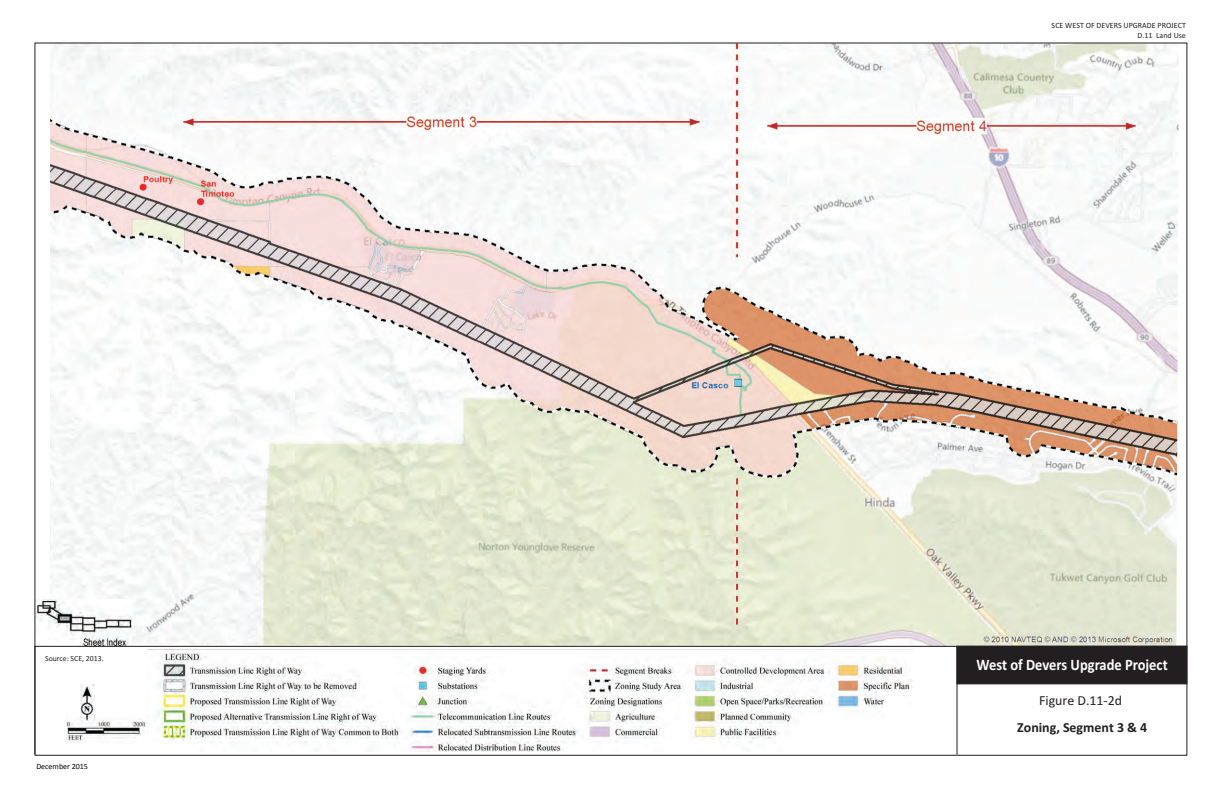
<style>
.page{position:relative;width:1224px;height:792px;background:#fff}
.page>*{position:absolute;margin:0;border:0;box-sizing:border-box;transform-origin:0 0}
.t1{font:700 16px "Calibri";color:#fff;scale:.91 1}
.t2{font:700 13.9px "Calibri";color:#231f20}
.t3{font:13.9px "Calibri";color:#231f20}
.t4{font:8px/9.4px "Calibri";color:#231f20;text-align:right}
.t5{font:8px "Calibri";color:#000}
.t6{font:7.8px "Calibri";color:#231f20}
</style>
<div class="page">
<img style="left:66px;top:718px;width:82px;height:24px">
<img style="left:78px;top:684px;width:17px;height:39px">
<img style="left:148px;top:649px;width:765px;height:103px">
<img style="left:50px;top:44px;width:1129px;height:602px">
<img style="left:36px;top:600px;width:96px;height:46px">
<div style="left:957px;top:646px;width:230px;height:38px;background:#231f20"></div>
<hr style="left:35px;top:646px;width:1152px;height:1px;background:#231f20">
<hr style="left:34px;top:646px;width:1px;height:108px;background:#231f20">
<hr style="left:957px;top:647px;width:1px;height:107px;background:#231f20">
<p class="t6" style="left:45px;top:655px;width:60px">Source: SCE, 2013.</p>
<p class="t5" style="left:36px;top:761px;width:53px">December 2015</p>
<p class="t4" style="left:1052px;top:21px;width:136px">SCE WEST OF DEVERS UPGRADE PROJECT<br>D.11 Land Use</p>
<h1 class="t1" style="left:977px;top:658px;width:212px">West of Devers Upgrade Project</h1>
<h2 class="t3" style="left:1039px;top:694px;width:85px">Figure D.11-2d</h2>
<h2 class="t2" style="left:1017px;top:722px;width:131px">Zoning, Segment 3 &amp; 4</h2>
</div>
